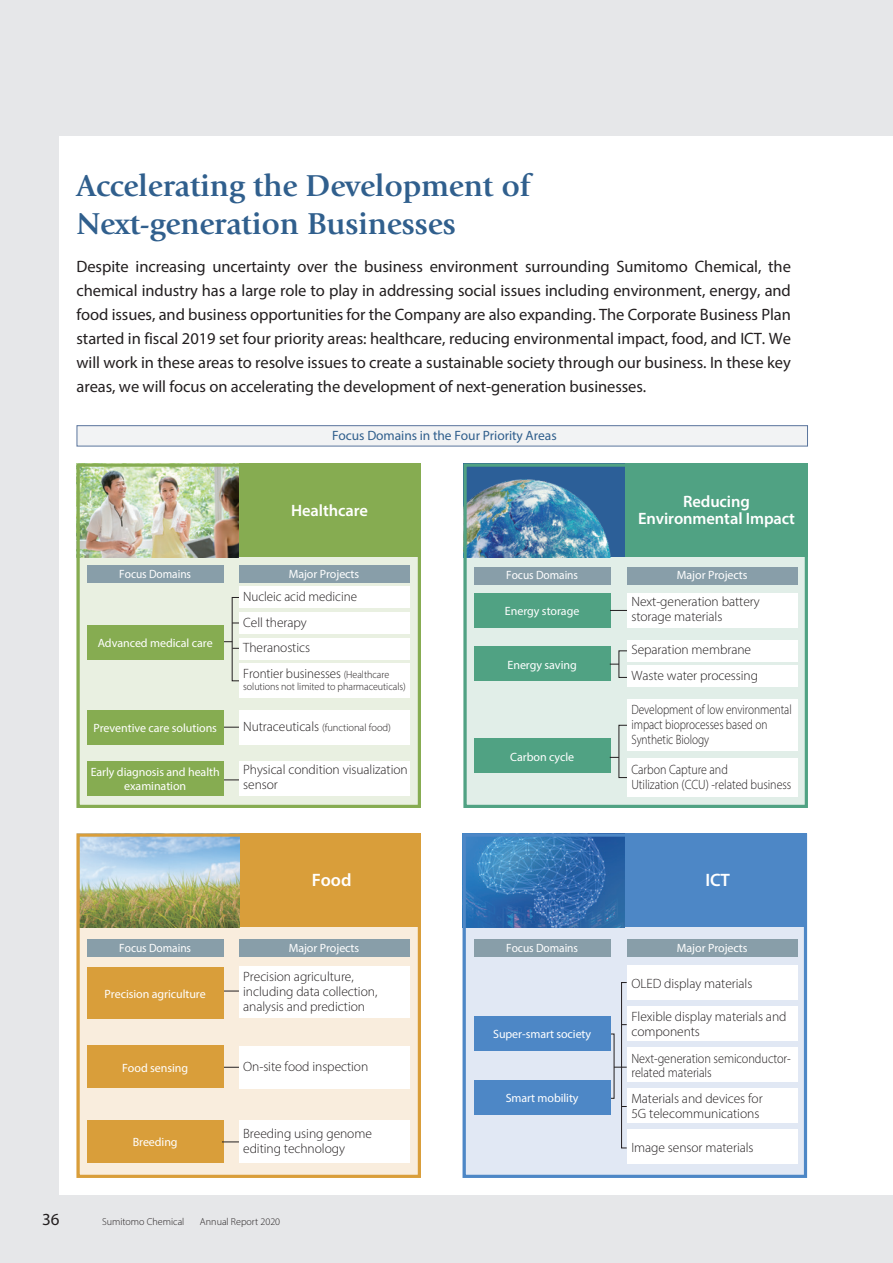
<style>
.page{position:relative;width:893px;height:1263px;background:#e6e7e9}
.page>*{position:absolute;margin:0;border:0;box-sizing:border-box;transform-origin:0 0}
.t1{font:700 31.5px/37.5px "Giovanni Std";letter-spacing:-.01em;color:#305f8d}
.t2{font:600 18px "Myriad Pro";letter-spacing:-.005em;color:#fff}
.t3{font:16.95px "Myriad Pro";color:#231f20}
.t4{font:16.5px/24px "Myriad Pro";letter-spacing:-.005em;color:#231f20;text-align:justify}
.t5{font:600 16.5px/17.2px "Myriad Pro";letter-spacing:-.005em;color:#fff;text-align:center}
.t6{font:300 13.5px/15px "Myriad Pro";letter-spacing:-.005em;color:#231f20}
.t7{font:300 13.5px/15px "Myriad Pro";letter-spacing:-.005em;color:#231f20;scale:.84 1}
.t8{font:300 13.5px/15px "Myriad Pro";letter-spacing:-.005em;color:#231f20;scale:.89 1}
.t9{font:300 13.5px/13.5px "Myriad Pro";letter-spacing:-.005em;color:#231f20;scale:.91 1}
.t10{font:13.5px "Myriad Pro";letter-spacing:-.005em;color:#305f8d}
.t11{font:12px/13.5px "Myriad Pro";letter-spacing:-.005em;color:#fff;text-align:center}
.t12{font:12px "Myriad Pro";letter-spacing:-.005em;color:#fff;scale:.95 1}
.t13{font:300 10.5px "Myriad Pro";letter-spacing:-.005em;color:#231f20;scale:.96 1}
.t14{font:300 10.5px "Myriad Pro";letter-spacing:-.005em;color:#231f20}
.t15{font:300 10.05px "Myriad Pro";color:#231f20}
.s1{font-size:10.5px}
.s2{font-size:13.5px}
</style>
<div class="page">
<div style="left:60px;top:136px;width:833px;height:1059px;background:#fff"></div>
<div style="left:77px;top:833px;width:344px;height:345px;background:#f9eddd"></div>
<div style="left:463px;top:463px;width:345px;height:345px;background:#e1eee8"></div>
<div style="left:81px;top:557px;width:336px;height:247px;background:#e9f0e1"></div>
<svg style="left:223px;top:780px;width:16px;height:1px"></svg>
<svg style="left:223px;top:727px;width:16px;height:1px"></svg>
<svg style="left:223px;top:597px;width:18px;height:84px"></svg>
<div style="left:238px;top:463px;width:183px;height:94px;background:#86ac51"></div>
<div style="left:239px;top:566px;width:170px;height:17px;background:#889ea9"></div>
<div style="left:87px;top:566px;width:136px;height:17px;background:#889ea9"></div>
<div style="left:239px;top:761px;width:170px;height:34px;background:#fff"></div>
<div style="left:87px;top:761px;width:136px;height:34px;background:#86ac51"></div>
<div style="left:87px;top:625px;width:136px;height:34px;background:#86ac51"></div>
<div style="left:239px;top:587px;width:170px;height:21px;background:#fff"></div>
<div style="left:239px;top:612px;width:170px;height:22px;background:#fff"></div>
<div style="left:239px;top:638px;width:170px;height:21px;background:#fff"></div>
<div style="left:239px;top:663px;width:170px;height:34px;background:#fff"></div>
<div style="left:87px;top:710px;width:136px;height:34px;background:#86ac51"></div>
<div style="left:239px;top:710px;width:170px;height:34px;background:#fff"></div>
<div style="left:625px;top:463px;width:183px;height:94px;background:#50a283"></div>
<div style="left:627px;top:567px;width:170px;height:17px;background:#889ea9"></div>
<div style="left:474px;top:567px;width:136px;height:17px;background:#889ea9"></div>
<div style="left:627px;top:758px;width:170px;height:39px;background:#fff"></div>
<div style="left:474px;top:739px;width:136px;height:34px;background:#50a283"></div>
<div style="left:474px;top:593px;width:136px;height:34px;background:#50a283"></div>
<div style="left:627px;top:593px;width:170px;height:34px;background:#fff"></div>
<div style="left:627px;top:699px;width:170px;height:51px;background:#fff"></div>
<div style="left:627px;top:640px;width:170px;height:21px;background:#fff"></div>
<div style="left:627px;top:665px;width:170px;height:22px;background:#fff"></div>
<div style="left:474px;top:647px;width:136px;height:34px;background:#50a283"></div>
<svg style="left:610px;top:650px;width:17px;height:28px"></svg>
<svg style="left:610px;top:725px;width:17px;height:53px"></svg>
<svg style="left:610px;top:610px;width:17px;height:1px"></svg>
<div style="left:238px;top:833px;width:183px;height:94px;background:#d99e3a"></div>
<div style="left:239px;top:940px;width:170px;height:17px;background:#889ea9"></div>
<div style="left:87px;top:940px;width:136px;height:17px;background:#889ea9"></div>
<div style="left:87px;top:1120px;width:136px;height:42px;background:#d99e3a"></div>
<svg style="left:222px;top:1142px;width:17px;height:1px"></svg>
<svg style="left:223px;top:1067px;width:16px;height:1px"></svg>
<svg style="left:223px;top:991px;width:16px;height:1px"></svg>
<div style="left:87px;top:1045px;width:136px;height:43px;background:#d99e3a"></div>
<div style="left:87px;top:967px;width:136px;height:51px;background:#d99e3a"></div>
<div style="left:239px;top:1045px;width:170px;height:43px;background:#fff"></div>
<div style="left:239px;top:1120px;width:170px;height:43px;background:#fff"></div>
<div style="left:239px;top:967px;width:170px;height:51px;background:#fff"></div>
<div style="left:463px;top:833px;width:344px;height:345px;background:#e1e8f4"></div>
<div style="left:624px;top:833px;width:183px;height:94px;background:#4d87c6"></div>
<div style="left:627px;top:940px;width:170px;height:17px;background:#889ea9"></div>
<div style="left:474px;top:940px;width:136px;height:17px;background:#889ea9"></div>
<div style="left:627px;top:1088px;width:170px;height:34px;background:#fff"></div>
<div style="left:627px;top:1006px;width:170px;height:34px;background:#fff"></div>
<div style="left:627px;top:965px;width:170px;height:34px;background:#fff"></div>
<div style="left:627px;top:1047px;width:170px;height:34px;background:#fff"></div>
<div style="left:627px;top:1129px;width:170px;height:34px;background:#fff"></div>
<div style="left:621px;top:982px;width:6px;height:166px;border:1px solid #231f20"></div>
<svg style="left:614px;top:1067px;width:13px;height:1px"></svg>
<img style="left:81px;top:467px;width:157px;height:90px">
<div style="left:77px;top:463px;width:344px;height:345px;border:3px solid #86ac51"></div>
<div style="left:463px;top:463px;width:162px;height:94px;background:#2c5f98"></div>
<img style="left:467px;top:479px;width:144px;height:78px">
<div style="left:463px;top:463px;width:345px;height:345px;border:3px solid #50a283"></div>
<img style="left:81px;top:837px;width:158px;height:90px">
<img style="left:467px;top:837px;width:157px;height:90px">
<div style="left:474px;top:1016px;width:136px;height:34px;background:#4d87c6"></div>
<div style="left:474px;top:1080px;width:136px;height:34px;background:#4d87c6"></div>
<div style="left:463px;top:833px;width:344px;height:345px;border:3px solid #4d87c6"></div>
<div style="left:77px;top:833px;width:344px;height:345px;border:3px solid #d99e3a"></div>
<div style="left:77px;top:426px;width:730px;height:20px;background:#f2f3f4"></div>
<div style="left:77px;top:425px;width:731px;height:21px;border:1px solid #5a759d"></div>
<h1 class="t1" style="left:77px;top:167px;width:455px">Accelerating the Development of<br>Next-generation Businesses</h1>
<p class="t4" style="left:77px;top:254px;width:716px">Despite increasing uncertainty over the business environment surrounding Sumitomo Chemical, the chemical industry has a large role to play in addressing social issues including environment, energy, and food issues, and business opportunities for the Company are also expanding. The Corporate Business Plan started in fiscal 2019 set four priority areas: healthcare, reducing environmental impact, food, and ICT. We will work in these areas to resolve issues to create a sustainable society through our business. In these key areas, we will focus on accelerating the development of next-generation businesses.</p>
<p class="t10" style="left:332px;top:427px;width:226px">Focus Domains in the Four Priority Areas</p>
<p class="t5" style="left:291px;top:501px;width:78px">Healthcare</p>
<p class="t12" style="left:119px;top:566px;width:77px">Focus Domains</p>
<p class="t11" style="left:289px;top:567px;width:72px">Major Projects</p>
<p class="t11" style="left:98px;top:636px;width:117px">Advanced medical care</p>
<p class="t6" style="left:243px;top:583px;width:148px;line-height:25.7px">Nucleic acid medicine<br>Cell therapy<br>Theranostics<br>Frontier businesses <span class="s1">(Healthcare</span></p>
<p class="t13" style="left:243px;top:680px;width:171px">solutions not limited to pharmaceuticals)</p>
<p class="t11" style="left:93px;top:721px;width:125px">Preventive care solutions</p>
<p class="t14" style="left:243px;top:721px;width:149px"><span class="s2">Nutraceuticals</span> (functional food)</p>
<p class="t11" style="left:91px;top:765px;width:130px">Early diagnosis and health examination</p>
<p class="t6" style="left:243px;top:762px;width:166px">Physical condition visualization sensor</p>
<p class="t2" style="left:312px;top:869px;width:41px">Food</p>
<p class="t12" style="left:119px;top:940px;width:77px">Focus Domains</p>
<p class="t11" style="left:289px;top:941px;width:72px">Major Projects</p>
<p class="t11" style="left:105px;top:987px;width:103px">Precision agriculture</p>
<p class="t11" style="left:122px;top:1061px;width:68px">Food sensing</p>
<p class="t11" style="left:133px;top:1135px;width:46px">Breeding</p>
<p class="t6" style="left:243px;top:969px;width:136px">Precision agriculture, including data collection, analysis and prediction</p>
<p class="t6" style="left:243px;top:1058px;width:127px">On-site food inspection</p>
<p class="t6" style="left:243px;top:1125px;width:130px">Breeding using genome editing technology</p>
<p class="t3" style="left:42px;top:1208px;width:19px">36</p>
<p class="t15" style="left:102px;top:1215px;width:84px">Sumitomo Chemical</p>
<p class="t15" style="left:200px;top:1215px;width:82px">Annual Report 2020</p>
<p class="t5" style="left:638px;top:492px;width:158px">Reducing<br>Environmental Impact</p>
<p class="t12" style="left:506px;top:568px;width:77px">Focus Domains</p>
<p class="t11" style="left:677px;top:568px;width:72px">Major Projects</p>
<p class="t11" style="left:505px;top:604px;width:76px">Energy storage</p>
<p class="t6" style="left:631px;top:594px;width:130px">Next-generation battery storage materials</p>
<p class="t11" style="left:508px;top:658px;width:71px">Energy saving</p>
<p class="t11" style="left:510px;top:750px;width:65px">Carbon cycle</p>
<p class="t6" style="left:631px;top:637px;width:128px;line-height:25.5px">Separation membrane<br>Waste water processing</p>
<p class="t7" style="left:631px;top:701px;width:192px">Development of low environmental impact bioprocesses based on<br>Synthetic Biology</p>
<p class="t8" style="left:631px;top:761px;width:181px">Carbon Capture and<br>Utilization (CCU) -related business</p>
<p class="t2" style="left:705px;top:869px;width:26px">ICT</p>
<p class="t12" style="left:506px;top:940px;width:77px">Focus Domains</p>
<p class="t11" style="left:677px;top:941px;width:72px">Major Projects</p>
<p class="t11" style="left:493px;top:1027px;width:100px">Super-smart society</p>
<p class="t11" style="left:506px;top:1091px;width:74px">Smart mobility</p>
<p class="t6" style="left:631px;top:976px;width:122px">OLED display materials</p>
<p class="t6" style="left:631px;top:1009px;width:157px">Flexible display materials and components</p>
<p class="t9" style="left:631px;top:1052px;width:177px">Next-generation semiconductor&shy;related materials</p>
<p class="t6" style="left:631px;top:1091px;width:133px">Materials and devices for<br>5G telecommunications</p>
<p class="t6" style="left:631px;top:1139px;width:124px">Image sensor materials</p>
</div>
